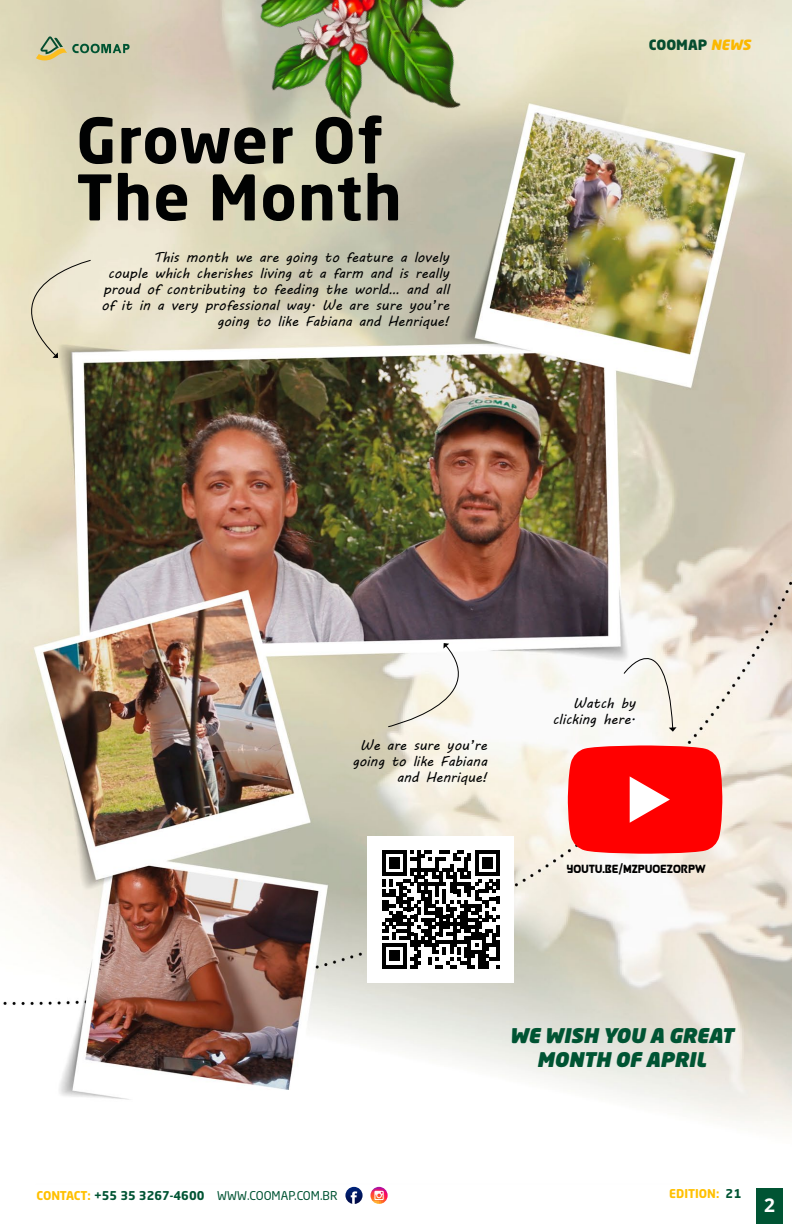
<style>
.page{position:relative;width:792px;height:1224px;background:#fff}
.page>*{position:absolute;margin:0;border:0;box-sizing:border-box;transform-origin:0 0}
.t1{font:700 62px/57px "Neo Sans W1 G";letter-spacing:.02em;color:#010202}
.t2{font:italic 900 20px/24px "Neo Sans W1 G";color:#005433;text-align:center}
.t3{font:700 19px "Open Sans";color:#fff}
.t4{font:14px/16px "MV Boli";color:#010202;text-align:right}
.t5{font:900 14px "Neo Sans W1 G";color:#064d2f}
.t6{font:700 12px "Neo Sans W1 G";color:#005433}
.t7{font:12px "Queenof Camelot";color:#000}
.t8{font:12px "Neo Sans W1 G";color:#005433}
.t9{font:700 12px "Neo Sans W1 G";color:#ffc000}
.s1{font-style:italic;color:#fbb800}
.s2{color:#ffc000}
.s3{color:#005433}
</style>
<div class="page">
<img style="left:0;top:0;width:792px;height:1129px">
<div style="left:756px;top:1188px;width:27px;height:36px;background:#005433"></div>
<img style="left:232px;top:0;width:285px;height:156px">
<svg style="left:36px;top:36px;width:94px;height:24px;background:#b3b893"></svg>
<svg style="left:345px;top:1186px;width:43px;height:18px"></svg>
<div style="left:367px;top:836px;width:147px;height:147px;background:#fff"></div>
<svg style="left:568px;top:746px;width:154px;height:108px;background:#fe1b1b"></svg>
<svg style="left:382px;top:850px;width:118px;height:118px"></svg>
<svg style="left:623px;top:615px;width:54px;height:117px"></svg>
<svg style="left:0;top:260px;width:91px;height:98px;background:#e6dec4"></svg>
<svg style="left:388px;top:643px;width:106px;height:84px"></svg>
<h1 class="t1" style="left:77px;top:111px;width:327px">Grower Of<br>The Month</h1>
<p class="t4" style="left:102px;top:249px;width:349px">This month we are going to feature a lovely<br>couple which cherishes living at a farm and is really proud of contributing to feeding the world… and all of it in a very professional way. We are sure you’re going to like Fabiana and Henrique!</p>
<p class="t5" style="left:649px;top:36px;width:103px">COOMAP <span class="s1">NEWS</span></p>
<p class="t4" style="left:352px;top:737px;width:136px">We are sure you’re going to like Fabiana and Henrique!</p>
<p class="t4" style="left:553px;top:695px;width:85px">Watch by clicking here.</p>
<p class="t7" style="left:567px;top:861px;width:141px">YOUTU.BE/MZPUOEZORPW</p>
<h2 class="t2" style="left:509px;top:1024px;width:226px">WE WISH YOU A GREAT<br>MONTH OF APRIL</h2>
<p class="t6" style="left:37px;top:1188px;width:169px"><span class="s2">CONTACT:</span> +55 35 3267-4600</p>
<p class="t9" style="left:669px;top:1186px;width:74px">EDITION: <span class="s3">21</span></p>
<p class="t8" style="left:217px;top:1188px;width:122px">WWW.COOMAP.COM.BR</p>
<h3 class="t3" style="left:764px;top:1192px;width:12px">2</h3>
</div>
